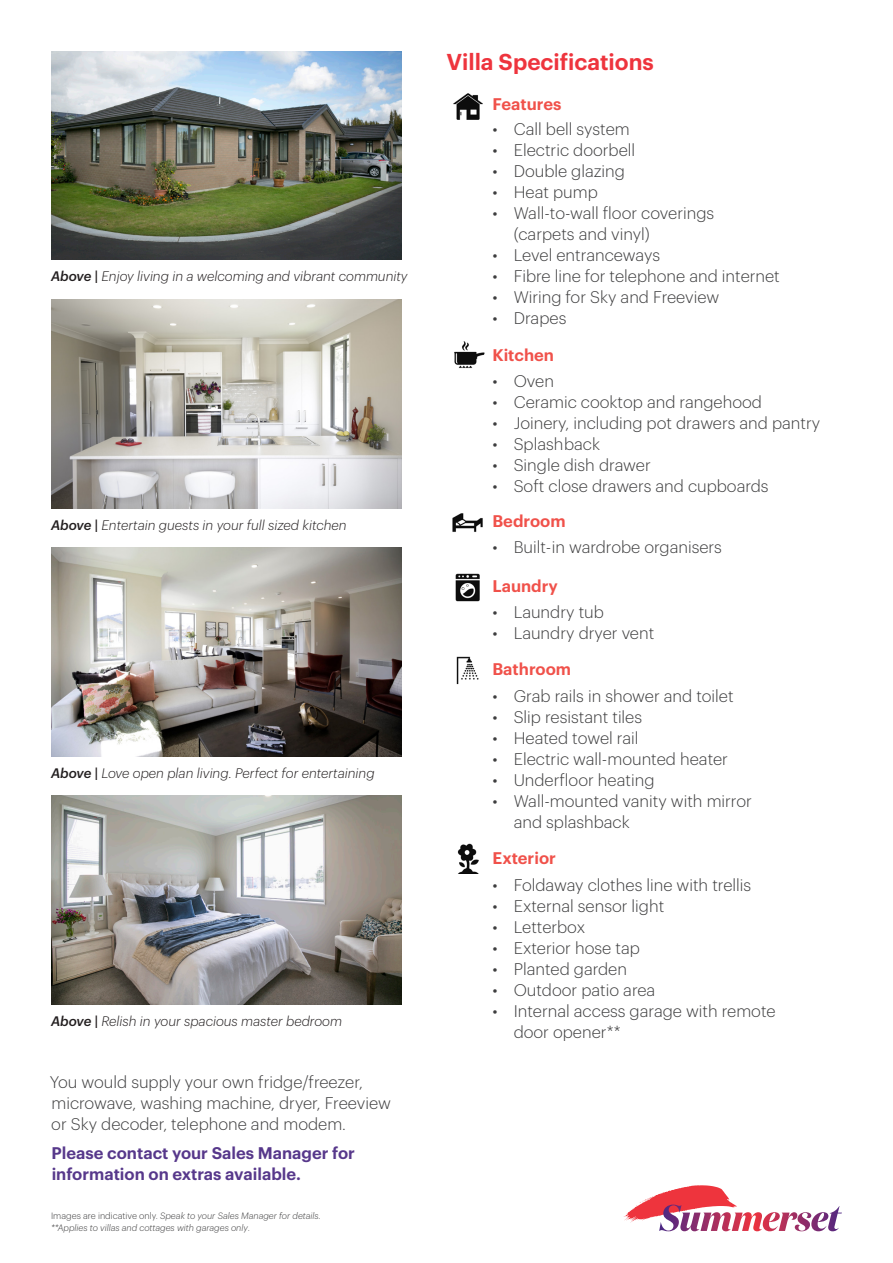
<style>
.page{position:relative;width:893px;height:1263px;background:#fff}
.page>*{position:absolute;margin:0;border:0;box-sizing:border-box;transform-origin:0 0}
.Site_plan{font:600 22.5px "Graphik";color:#ee343d}
.t1{font:300 16.5px/21px "Graphik";color:#3e3e3f}
.Bullet_Points{font:600 16.5px/21px "Graphik";color:#57388b}
.Sub-heading_1{font:600 16.5px "Graphik";color:#f0514a}
.Captian{font:italic 300 13.5px "Graphik";color:#231f20}
.Body_text{font:italic 300 9px/12px "Graphik";color:#3e3e3f}
.s1{font-weight:500}
.s2{font-style:normal}
</style>
<div class="page">
<img style="left:51px;top:51px;width:351px;height:209px">
<img style="left:51px;top:299px;width:351px;height:209px">
<img style="left:51px;top:547px;width:351px;height:209px">
<img style="left:51px;top:796px;width:351px;height:209px">
<svg style="left:623px;top:1185px;width:219px;height:46px"></svg>
<img style="left:453px;top:93px;width:30px;height:27px">
<img style="left:454px;top:341px;width:31px;height:27px">
<img style="left:452px;top:513px;width:31px;height:19px">
<img style="left:455px;top:573px;width:25px;height:28px">
<img style="left:456px;top:656px;width:23px;height:29px">
<img style="left:457px;top:844px;width:22px;height:30px">
<p class="Captian" style="left:51px;top:267px;width:358px"><span class="s1">Above |</span> Enjoy living in a welcoming and vibrant community</p>
<p class="Captian" style="left:51px;top:515px;width:297px"><span class="s1">Above |</span> Entertain guests in your full sized kitchen</p>
<p class="Captian" style="left:51px;top:763px;width:325px"><span class="s1">Above |</span> Love open plan living. Perfect for entertaining</p>
<p class="Captian" style="left:51px;top:1011px;width:293px"><span class="s1">Above |</span> Relish in your spacious master bedroom</p>
<p class="t1" style="left:50px;top:1070px;width:343px">You would supply your own fridge/freezer, microwave, washing machine, dryer, Freeview or Sky decoder, telephone and modem.</p>
<p class="Bullet_Points" style="left:52px;top:1141px;width:305px">Please contact your Sales Manager for information on extras available.</p>
<p class="Body_text" style="left:51px;top:1209px;width:271px"><span class="s2">Images are indicative only.</span> Speak to your Sales Manager for details. **Applies to villas and cottages with garages only<span class="s2">.</span></p>
<p class="Site_plan" style="left:446px;top:44px;width:209px">Villa Specifications</p>
<p class="Sub-heading_1" style="left:492px;top:92px;width:70px">Features</p>
<p class="t1" style="left:492px;top:118px;width:139px">• Call bell system</p>
<p class="t1" style="left:492px;top:139px;width:144px">• Electric doorbell</p>
<p class="t1" style="left:492px;top:160px;width:134px">• Double glazing</p>
<p class="t1" style="left:492px;top:181px;width:107px">• Heat pump</p>
<p class="t1" style="left:514px;top:202px;width:202px;text-indent:-21px">• Wall-to-wall floor coverings (carpets and vinyl)</p>
<p class="t1" style="left:492px;top:244px;width:169px">• Level entranceways</p>
<p class="t1" style="left:492px;top:265px;width:289px">• Fibre line for telephone and internet</p>
<p class="t1" style="left:492px;top:286px;width:228px">• Wiring for Sky and Freeview</p>
<p class="t1" style="left:492px;top:307px;width:75px">• Drapes</p>
<p class="Sub-heading_1" style="left:492px;top:342px;width:63px">Kitchen</p>
<p class="t1" style="left:492px;top:369px;width:63px">• Oven</p>
<p class="t1" style="left:492px;top:390px;width:271px">• Ceramic cooktop and rangehood</p>
<p class="t1" style="left:492px;top:411px;width:329px">• Joinery, including pot drawers and pantry</p>
<p class="t1" style="left:492px;top:432px;width:109px">• Splashback</p>
<p class="t1" style="left:492px;top:453px;width:160px">• Single dish drawer</p>
<p class="t1" style="left:492px;top:474px;width:278px">• Soft close drawers and cupboards</p>
<p class="Sub-heading_1" style="left:492px;top:509px;width:75px">Bedroom</p>
<p class="t1" style="left:492px;top:535px;width:231px">• Built-in wardrobe organisers</p>
<p class="Sub-heading_1" style="left:492px;top:573px;width:67px">Laundry</p>
<p class="t1" style="left:492px;top:600px;width:113px">• Laundry tub</p>
<p class="t1" style="left:492px;top:621px;width:163px">• Laundry dryer vent</p>
<p class="Sub-heading_1" style="left:492px;top:657px;width:80px">Bathroom</p>
<p class="t1" style="left:492px;top:684px;width:243px">• Grab rails in shower and toilet</p>
<p class="t1" style="left:492px;top:705px;width:151px">• Slip resistant tiles</p>
<p class="t1" style="left:492px;top:726px;width:148px">• Heated towel rail</p>
<p class="t1" style="left:492px;top:747px;width:237px">• Electric wall-mounted heater</p>
<p class="t1" style="left:492px;top:768px;width:163px">• Underfloor heating</p>
<p class="t1" style="left:514px;top:789px;width:240px;text-indent:-21px">• Wall-mounted vanity with mirror and splashback</p>
<p class="Sub-heading_1" style="left:492px;top:845px;width:65px">Exterior</p>
<p class="t1" style="left:492px;top:873px;width:260px">• Foldaway clothes line with trellis</p>
<p class="t1" style="left:492px;top:894px;width:173px">• External sensor light</p>
<p class="t1" style="left:492px;top:915px;width:94px">• Letterbox</p>
<p class="t1" style="left:492px;top:936px;width:149px">• Exterior hose tap</p>
<p class="t1" style="left:492px;top:957px;width:136px">• Planted garden</p>
<p class="t1" style="left:492px;top:978px;width:164px">• Outdoor patio area</p>
<p class="t1" style="left:514px;top:999px;width:263px;text-indent:-21px">• Internal access garage with remote door opener**</p>
</div>
